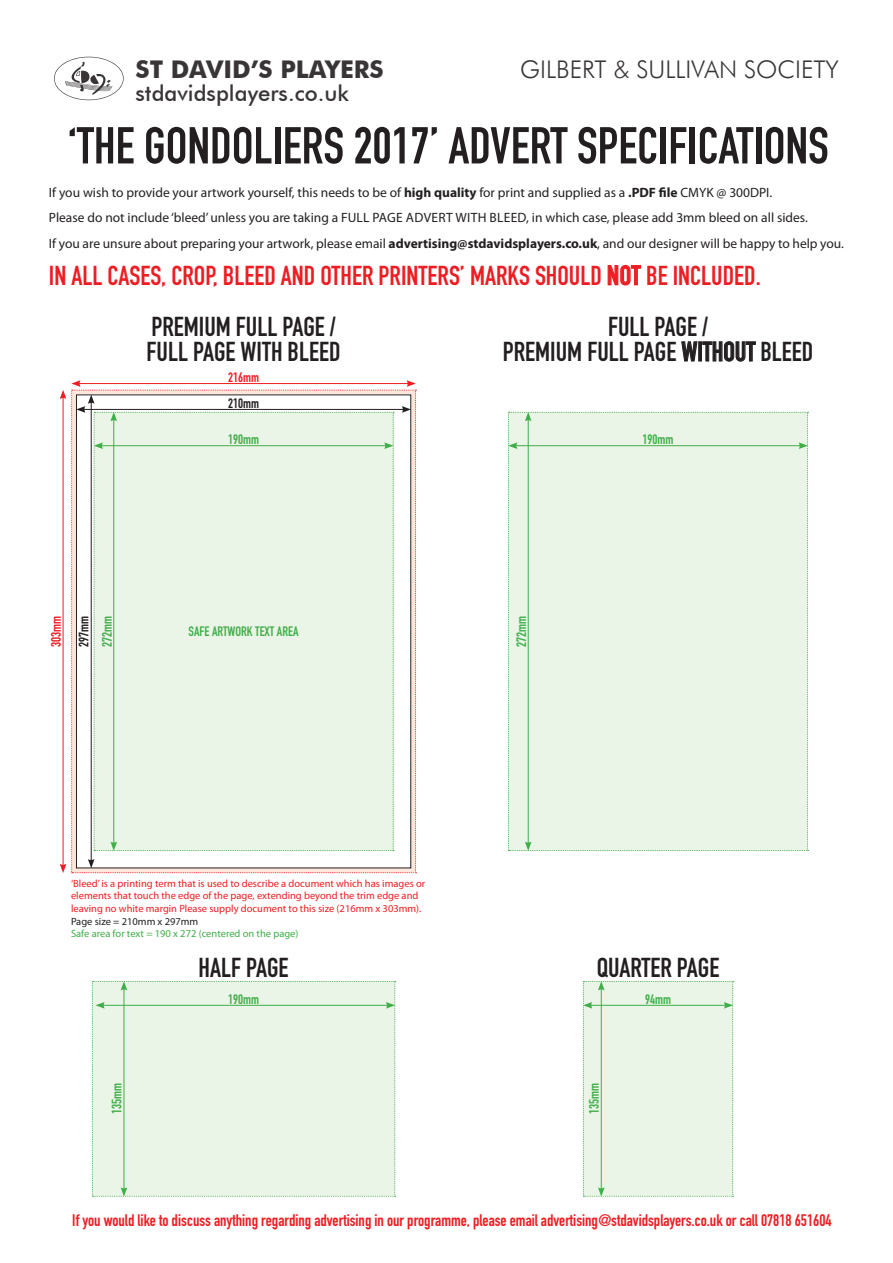
<style>
.page{position:relative;width:893px;height:1263px;background:#fff}
.page>*{position:absolute;margin:0;border:0;box-sizing:border-box;transform-origin:0 0}
.t1{font:51px "DIN Engschrift";color:#231f20}
.t2{font:27px/25.5px "DIN Engschrift";color:#231f20}
.t3{font:27px "DIN Engschrift";color:#ee1d23}
.t4{font:300 24.45px "Futura BT";color:#231f20}
.t5{font:700 24.45px "Futura BT";color:#231f20}
.t6{font:500 22.2px "Futura BT";color:#231f20}
.t7{font:16.5px "DIN Engschrift";color:#ee1d23}
.t8{font:13.5px "Myriad Pro";color:#231f20}
.t9{font:13.5px "DIN Engschrift";color:#40ae49}
.t10{font:13.5px "DIN Engschrift";color:#ee1d23}
.t11{font:13.5px "DIN Engschrift";color:#231f20}
.t12{font:10.5px/12.6px "Myriad Pro";color:#ee1d23}
.t13{font:10.5px/12.6px "Myriad Pro";color:#40ae49}
.s1{font-weight:700}
.s2{color:#231f20}
</style>
<div class="page">
<svg style="left:607px;top:264px;width:35px;height:22px"></svg>
<svg style="left:54px;top:57px;width:70px;height:43px"></svg>
<svg style="left:681px;top:341px;width:75px;height:21px"></svg>
<div style="left:508px;top:412px;width:301px;height:439px;background:#eaf4e7"></div>
<svg style="left:60px;top:380px;width:357px;height:493px"></svg>
<svg style="left:92px;top:981px;width:304px;height:216px;background:#e0f0de"></svg>
<div style="left:583px;top:981px;width:151px;height:216px;background:#eaf4e7"></div>
<h3 class="t5" style="left:136px;top:55px;width:250px">ST DAVID’S PLAYERS</h3>
<h3 class="t4" style="left:520px;top:55px;width:320px">GILBERT &amp; SULLIVAN SOCIETY</h3>
<h3 class="t6" style="left:136px;top:79px;width:215px">stdavidsplayers.co.uk</h3>
<p class="t1" style="left:67px;top:116px;width:763px">‘THE GONDOLIERS 2017’ ADVERT SPECIFICATIONS</p>
<p class="t8" style="left:49px;top:184px;width:725px">If you wish to provide your artwork yourself, this needs to be of <span class="s1">high quality</span> for print and supplied as a <span class="s1">.PDF file</span> CMYK @ 300DPI.</p>
<p class="t8" style="left:49px;top:209px;width:760px">Please do not include ‘bleed’ unless you are taking a FULL PAGE ADVERT WITH BLEED, in which case, please add 3mm bleed on all sides.</p>
<p class="t8" style="left:49px;top:235px;width:797px">If you are unsure about preparing your artwork, please email <span class="s1">advertising@stdavidsplayers.co.uk</span>, and our designer will be happy to help you.</p>
<p class="t3" style="left:49px;top:259px;width:713px">IN ALL CASES, CROP, BLEED AND OTHER PRINTERS’ MARKS SHOULD NOT BE INCLUDED.</p>
<p class="t2" style="left:147px;top:313px;width:195px">PREMIUM FULL PAGE /<br>FULL PAGE WITH BLEED</p>
<p class="t10" style="left:228px;top:369px;width:33px">216mm</p>
<p class="t11" style="left:228px;top:395px;width:33px">210mm</p>
<p class="t2" style="left:503px;top:313px;width:312px;text-align:center">FULL PAGE /<br>PREMIUM FULL PAGE WITHOUT BLEED</p>
<p class="t9" style="left:228px;top:431px;width:33px">190mm</p>
<p class="t9" style="left:642px;top:431px;width:33px">190mm</p>
<p class="t10" style="left:48px;top:647px;width:33px;rotate:-90deg">303mm</p>
<p class="t9" style="left:99px;top:647px;width:33px;rotate:-90deg">272mm</p>
<p class="t9" style="left:513px;top:647px;width:33px;rotate:-90deg">272mm</p>
<p class="t11" style="left:76px;top:647px;width:33px;rotate:-90deg">297mm</p>
<p class="t9" style="left:189px;top:624px;width:112px">SAFE ARTWORK TEXT AREA</p>
<p class="t12" style="left:71px;top:877px;width:356px">‘Bleed’ is a printing term that is used to describe a document which has images or elements that touch the edge of the page, extending beyond the trim edge and leaving no white margin Please supply document to this size (216mm x 303mm).</p>
<p class="t13" style="left:71px;top:915px;width:229px"><span class="s2">Page size = 210mm x 297mm<br></span>Safe area for text = 190 x 272 (centered on the page)</p>
<p class="t2" style="left:199px;top:955px;width:91px">HALF PAGE</p>
<p class="t9" style="left:109px;top:1114px;width:33px;rotate:-90deg">135mm</p>
<p class="t9" style="left:228px;top:991px;width:33px">190mm</p>
<p class="t2" style="left:597px;top:955px;width:124px">QUARTER PAGE</p>
<p class="t9" style="left:645px;top:991px;width:28px">94mm</p>
<p class="t9" style="left:586px;top:1114px;width:33px;rotate:-90deg">135mm</p>
<p class="t7" style="left:72px;top:1211px;width:761px">If you would like to discuss anything regarding advertising in our programme, please email advertising@stdavidsplayers.co.uk or call 07818 651604</p>
</div>
